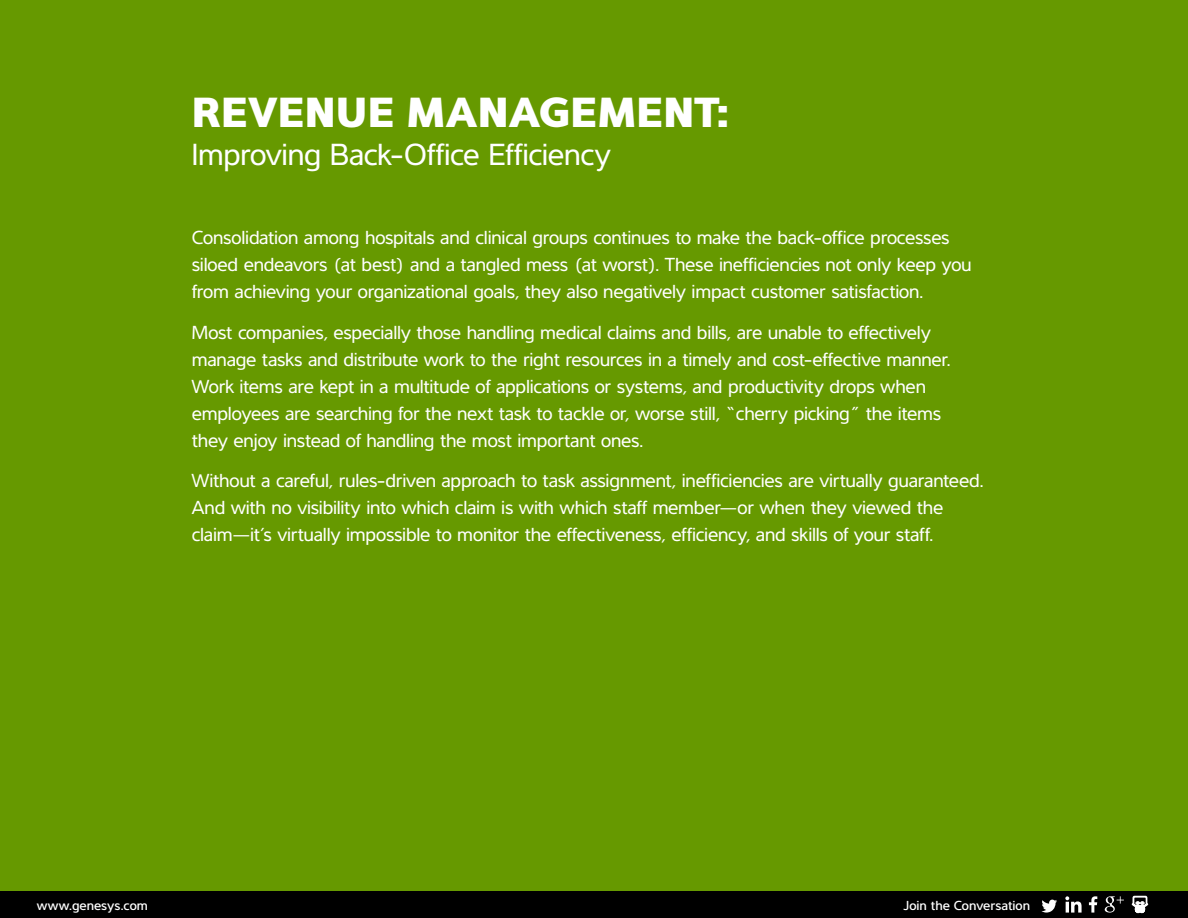
<style>
.page{position:relative;width:1188px;height:918px;background:#fff}
.page>*{position:absolute;margin:0;border:0;box-sizing:border-box;transform-origin:0 0}
.t1{font:900 43.5px "Interval Pro";letter-spacing:.005em;color:#fff}
.t2{font:31.5px "Interval";letter-spacing:-.015em;color:#fff}
.t3{font:19.5px/27px "Interval";letter-spacing:-.015em;color:#fff}
.t4{font:500 13.5px "Interval";color:#fff}
</style>
<div class="page">
<div style="left:0;top:0;width:1188px;height:917px;background:#690"></div>
<div style="left:0;top:891px;width:1188px;height:27px;background:#000"></div>
<svg style="left:1065px;top:896px;width:17px;height:17px"></svg>
<svg style="left:1041px;top:900px;width:16px;height:13px"></svg>
<svg style="left:1089px;top:896px;width:8px;height:17px"></svg>
<svg style="left:1105px;top:896px;width:19px;height:17px"></svg>
<svg style="left:1132px;top:895px;width:16px;height:19px"></svg>
<div style="left:1139px;top:906px;width:6px;height:7px;background:#fff;border-radius:50%"></div>
<div style="left:1139px;top:906px;width:6px;height:7px;border:1px solid #fff;border-radius:50%"></div>
<h1 class="t1" style="left:192px;top:79px;width:538px">REVENUE MANAGEMENT:</h1>
<h2 class="t2" style="left:192px;top:136px;width:421px">Improving Back-Office Efficiency</h2>
<p class="t3" style="left:192px;top:224px;width:781px">Consolidation among hospitals and clinical groups continues to make the back-office processes siloed endeavors (at best) and a tangled mess (at worst). These inefficiencies not only keep you from achieving your organizational goals, they also negatively impact customer satisfaction.</p>
<p class="t3" style="left:192px;top:318px;width:760px">Most companies, especially those handling medical claims and bills, are unable to effectively manage tasks and distribute work to the right resources in a timely and cost-effective manner.<br>Work items are kept in a multitude of applications or systems, and productivity drops when employees are searching for the next task to tackle or, worse still, “cherry picking” the items they enjoy instead of handling the most important ones.</p>
<p class="t3" style="left:192px;top:467px;width:793px">Without a careful, rules-driven approach to task assignment, inefficiencies are virtually guaranteed.<br>And with no visibility into which claim is with which staff member—or when they viewed the claim—it’s virtually impossible to monitor the effectiveness, efficiency, and skills of your staff.</p>
<p class="t4" style="left:37px;top:897px;width:113px">www.genesys.com</p>
<p class="t4" style="left:903px;top:897px;width:128px">Join the Conversation</p>
</div>
